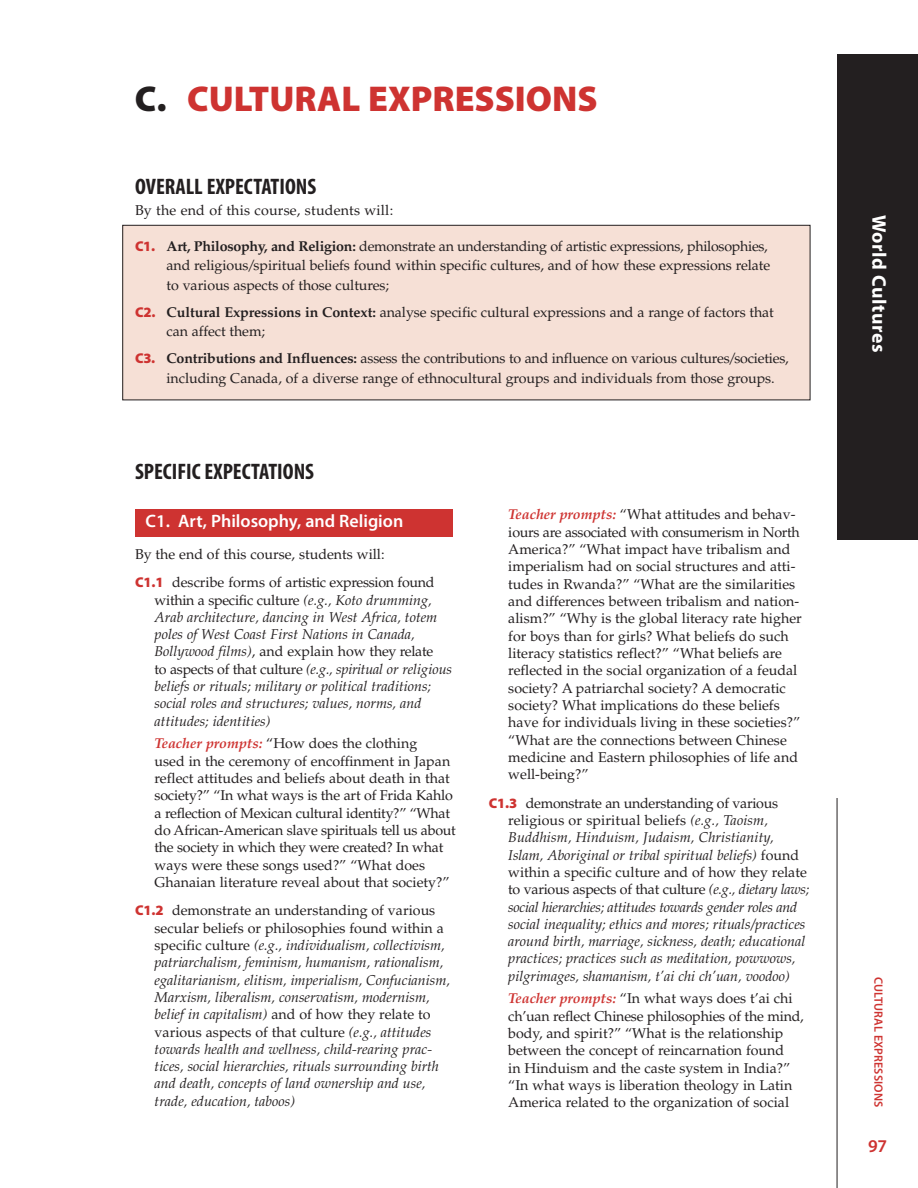
<style>
.page{position:relative;width:918px;height:1188px;background:#fff}
.page>*{position:absolute;margin:0;border:0;box-sizing:border-box;transform-origin:0 0}
.t1{font:900 36px "Myriad Pro";color:#ce3331}
.t2{font:700 condensed 22.5px "Myriad Pro";color:#231f20}
.t3{font:700 19.65px "Myriad";letter-spacing:.025em;color:#fff}
.t4{font:600 18px "Myriad Pro";color:#fff}
.t5{font:600 18px "Myriad Pro";color:#ce3331}
.t6{font:14.25px/17.4px "Palatino";color:#231f20}
.t7{font:italic 14.25px/17.2px "Palatino";color:#231f20}
.t8{font:600 12px "Myriad Pro";letter-spacing:.005em;color:#ce3331}
.s1{color:#231f20}
.s2{font-family:"Myriad Pro";font-weight:900;color:#ce3331}
.s3{font-weight:700}
.s4{font-weight:700;font-style:italic;color:#ce3331}
.s5{font-style:normal}
.s6{font-family:"Myriad Pro";font-weight:900;font-style:normal;color:#ce3331}
</style>
<div class="page">
<div style="left:123px;top:225px;width:687px;height:175px;background:#f6e0d6"></div>
<div style="left:123px;top:225px;width:687px;height:175px;border:1px solid #231f20"></div>
<hr style="left:837px;top:798px;width:1px;height:390px;background:#231f20">
<div style="left:135px;top:509px;width:318px;height:27px;background:#ce3331"></div>
<div style="left:837px;top:54px;width:81px;height:486px;background:#231f20"></div>
<h1 class="t1" style="left:135px;top:78px;width:465px"><span class="s1">C.</span> CULTURAL EXPRESSIONS</h1>
<h2 class="t2" style="left:135px;top:172px;width:183px">OVERALL EXPECTATIONS</h2>
<p class="t6" style="left:135px;top:202px;width:260px">By the end of this course, students will:</p>
<p class="t6" style="left:167px;top:236px;width:605px;line-height:19.5px;text-indent:-32px"><span class="s2">C1.</span> <span class="s3">Art, Philosophy, and Religion:</span> demonstrate an understanding of artistic expressions, philosophies, and religious/spiritual beliefs found within specific cultures, and of how these expressions relate to various aspects of those cultures;</p>
<p class="t6" style="left:167px;top:302px;width:609px;line-height:19.5px;text-indent:-32px"><span class="s2">C2.</span> <span class="s3">Cultural Expressions in Context:</span> analyse specific cultural expressions and a range of factors that can affect them;</p>
<p class="t6" style="left:167px;top:349px;width:624px;line-height:19.5px;text-indent:-32px"><span class="s2">C3.</span> <span class="s3">Contributions and Influences:</span> assess the contributions to and influence on various cultures/societies, including Canada, of a diverse range of ethnocultural groups and individuals from those groups.</p>
<h2 class="t2" style="left:135px;top:457px;width:181px">SPECIFIC EXPECTATIONS</h2>
<p class="t4" style="left:146px;top:510px;width:259px">C1. Art, Philosophy, and Religion</p>
<p class="t6" style="left:508px;top:506px;width:289px"><span class="s4">Teacher prompts:</span> “What attitudes and behav-</p>
<p class="t6" style="left:135px;top:540px;width:301px;line-height:28.3px">By the end of this course, students will:<br><span class="s2">C1.1</span> describe forms of artistic expression found</p>
<p class="t7" style="left:155px;top:591px;width:299px"><span class="s5">within a specific culture</span> (e.g., Koto drumming, Arab architecture, dancing in West Africa, totem poles of West Coast First Nations in Canada, Bollywood films)<span class="s5">, and explain how they relate<br>to aspects of that culture</span> (e.g., spiritual or religious beliefs or rituals; military or political traditions; social roles and structures; values, norms, and attitudes; identities)</p>
<p class="t6" style="left:155px;top:735px;width:303px"><span class="s4">Teacher prompts:</span> “How does the clothing<br>used in the ceremony of encoffinment in Japan reflect attitudes and beliefs about death in that society?” “In what ways is the art of Frida Kahlo a reflection of Mexican cultural identity?” “What do African-American slave spirituals tell us about the society in which they were created? In what ways were these songs used?” “What does Ghanaian literature reveal about that society?”</p>
<p class="t7" style="left:155px;top:902px;width:297px;text-indent:-20px"><span class="s6">C1.2</span> <span class="s5">demonstrate an understanding of various secular beliefs or philosophies found within a specific culture</span> (e.g., individualism, collectivism, patriarchalism, feminism, humanism, rationalism, egalitarianism, elitism, imperialism, Confucianism, Marxism, liberalism, conservatism, modernism, belief in capitalism) <span class="s5">and of how they relate to various aspects of that culture</span> (e.g., attitudes towards health and wellness, child-rearing prac&shy;tices, social hierarchies, rituals surrounding birth and death, concepts of land ownership and use, trade, education, taboos)</p>
<p class="t6" style="left:508px;top:523px;width:295px">iours are associated with consumerism in North America?” “What impact have tribalism and imperialism had on social structures and atti&shy;tudes in Rwanda?” “What are the similarities and differences between tribalism and nation&shy;alism?” “Why is the global literacy rate higher for boys than for girls? What beliefs do such literacy statistics reflect?” “What beliefs are reflected in the social organization of a feudal society? A patriarchal society? A democratic society? What implications do these beliefs have for individuals living in these societies?” “What are the connections between Chinese medicine and Eastern philosophies of life and well-being?”</p>
<p class="t7" style="left:508px;top:794px;width:303px;text-indent:-20px"><span class="s6">C1.3</span> <span class="s5">demonstrate an understanding of various religious or spiritual beliefs</span> (e.g., Taoism, Buddhism, Hinduism, Judaism, Christianity, Islam, Aboriginal or tribal spiritual beliefs) <span class="s5">found within a specific culture and of how they relate to various aspects of that culture</span> (e.g., dietary laws; social hierarchies; attitudes towards gender roles and social inequality; ethics and mores; rituals/practices around birth, marriage, sickness, death; educational practices; practices such as meditation, powwows, pilgrimages, shamanism, t’ai chi ch’uan, voodoo)</p>
<p class="t6" style="left:508px;top:990px;width:297px"><span class="s4">Teacher prompts:</span> “In what ways does t’ai chi ch’uan reflect Chinese philosophies of the mind, body, and spirit?” “What is the relationship between the concept of reincarnation found<br>in Hinduism and the caste system in India?” “In what ways is liberation theology in Latin America related to the organization of social</p>
<h3 class="t3" style="left:889px;top:215px;width:139px;rotate:90deg">World Cultures</h3>
<p class="t8" style="left:886px;top:977px;width:131px;rotate:90deg">CULTURAL EXPRESSIONS</p>
<p class="t5" style="left:868px;top:1135px;width:20px">97</p>
</div>
